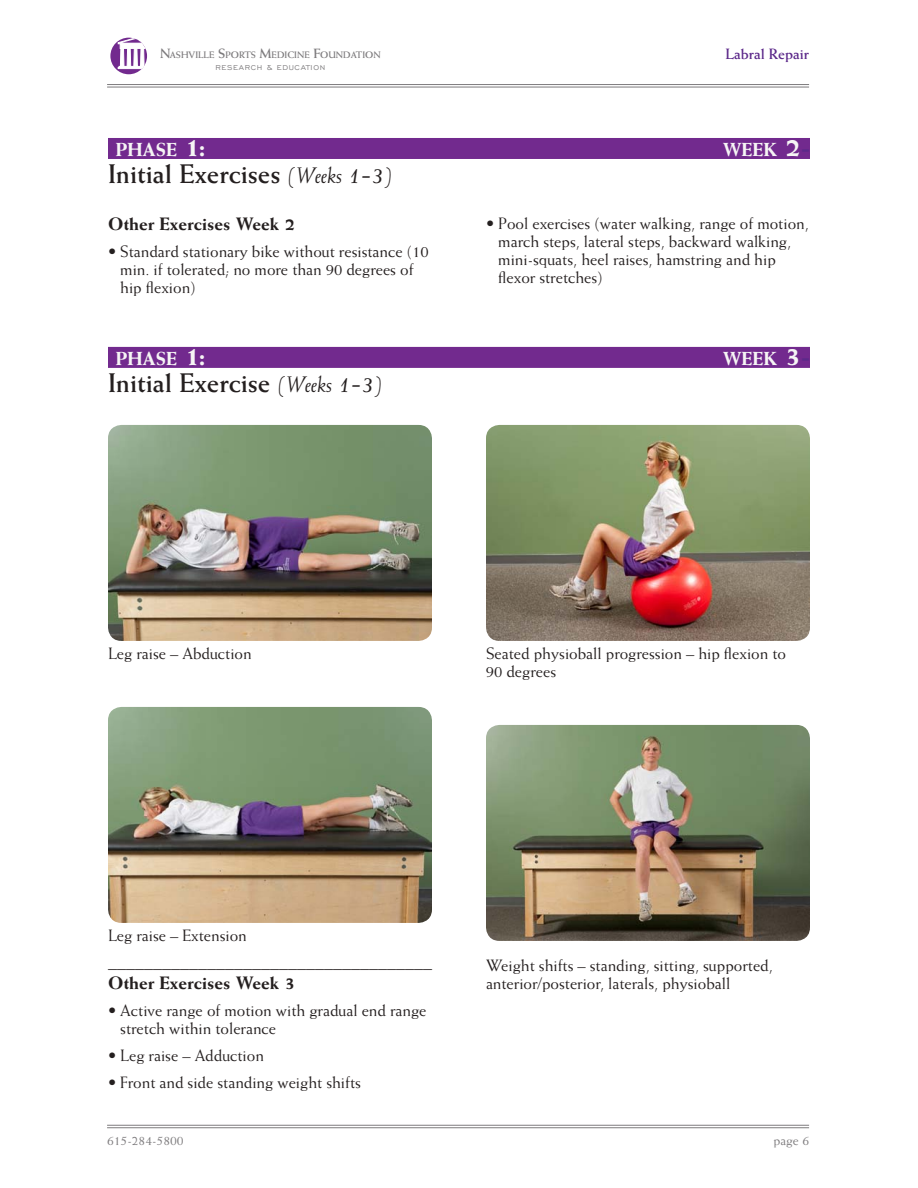
<style>
.page{position:relative;width:918px;height:1188px;background:#fff}
.page>*{position:absolute;margin:0;border:0;box-sizing:border-box;transform-origin:0 0}
.t1{font:700 27px "Weiss";color:#241f1f}
.t2{font:800 18.9px "Weiss";color:#f6f5f5}
.t3{font:800 18px "Weiss";color:#241f1f}
.t4{font:18px "Weiss";color:#241f1f}
.t5{font:16.5px/18px "Weiss";letter-spacing:-.005em;color:#241f1f}
.t6{font:700 15px "Weiss";color:#5c298a}
.t7{font:13.5px "Weiss";color:#7d7b7d}
.t8{font:700 9.45px "Weiss";color:#7d7b7d}
.t9{font:9px "Engravers Gothic BT";letter-spacing:.075em;color:#7d7b7d}
.s1{font-size:13.5px}
.s2{font-size:27px}
.s3{font-size:27px;color:#5c298a}
.s4{font-weight:400;font-style:italic;font-size:22.5px}
.s5{font-weight:400;font-style:italic;font-size:30px}
</style>
<div class="page">
<svg style="left:110px;top:38px;width:37px;height:36px"></svg>
<svg style="left:118px;top:38px;width:29px;height:31px"></svg>
<hr style="left:107px;top:1125px;width:702px;height:1px;background:#7d7b7d">
<hr style="left:107px;top:1127px;width:702px;height:1px;background:#7d7b7d">
<hr style="left:107px;top:84px;width:702px;height:1px;background:#7d7b7d">
<hr style="left:107px;top:87px;width:702px;height:1px;background:#7d7b7d">
<div style="left:108px;top:138px;width:702px;height:21px;background:#722a8e"></div>
<div style="left:108px;top:347px;width:702px;height:21px;background:#722a8e"></div>
<img style="left:108px;top:425px;width:324px;height:216px">
<img style="left:108px;top:707px;width:324px;height:216px">
<img style="left:486px;top:425px;width:324px;height:216px">
<img style="left:486px;top:725px;width:324px;height:216px">
<p class="t8" style="left:160px;top:49px;width:222px"><span class="s1">N</span>ASHVILLE <span class="s1">S</span>PORTS <span class="s1">M</span>EDICINE <span class="s1">F</span>OUNDATION</p>
<p class="t9" style="left:216px;top:62px;width:111px">RESEARCH &amp; EDUCATION</p>
<p class="t6" style="left:726px;top:45px;width:85px">Labral Repair</p>
<p class="t2" style="left:116px;top:138px;width:92px">PHASE <span class="s2">1:</span></p>
<p class="t2" style="left:723px;top:138px;width:89px">WEEK <span class="s2">2</span><span class="s3">-</span></p>
<h1 class="t1" style="left:108px;top:158px;width:286px">Initial Exercises <span class="s4">(Weeks</span> <span class="s5">1-3</span><span class="s4">)</span></h1>
<p class="t3" style="left:108px;top:213px;width:189px">Other Exercises Week 2</p>
<p class="t5" style="left:120px;top:242px;width:310px;text-indent:-12px">• Standard stationary bike without resistance (10 min. if tolerated; no more than 90 degrees of hip flexion)</p>
<p class="t5" style="left:498px;top:214px;width:312px;text-indent:-12px">• Pool exercises (water walking, range of motion, march steps, lateral steps, backward walking, mini-squats, heel raises, hamstring and hip flexor stretches)</p>
<p class="t2" style="left:116px;top:347px;width:92px">PHASE <span class="s2">1:</span></p>
<p class="t2" style="left:723px;top:347px;width:89px">WEEK <span class="s2">3</span><span class="s3">-</span></p>
<h1 class="t1" style="left:108px;top:367px;width:276px">Initial Exercise <span class="s4">(Weeks</span> <span class="s5">1-3</span><span class="s4">)</span></h1>
<p class="t5" style="left:108px;top:644px;width:145px">Leg raise – Abduction</p>
<p class="t5" style="left:486px;top:644px;width:302px">Seated physioball progression – hip flexion to<br>90 degrees</p>
<p class="t5" style="left:108px;top:926px;width:140px">Leg raise – Extension</p>
<p class="t4" style="left:108px;top:951px;width:325px">____________________________________</p>
<p class="t3" style="left:108px;top:972px;width:189px">Other Exercises Week 3</p>
<p class="t5" style="left:120px;top:1001px;width:308px;text-indent:-12px">• Active range of motion with gradual end range stretch within tolerance</p>
<p class="t5" style="left:108px;top:1046px;width:157px">• Leg raise – Adduction</p>
<p class="t5" style="left:108px;top:1073px;width:254px">• Front and side standing weight shifts</p>
<p class="t5" style="left:486px;top:956px;width:288px">Weight shifts – standing, sitting, supported, anterior/posterior, laterals, physioball</p>
<p class="t7" style="left:107px;top:1132px;width:78px">615-284-5800</p>
<p class="t7" style="left:773px;top:1132px;width:37px">page 6</p>
</div>
